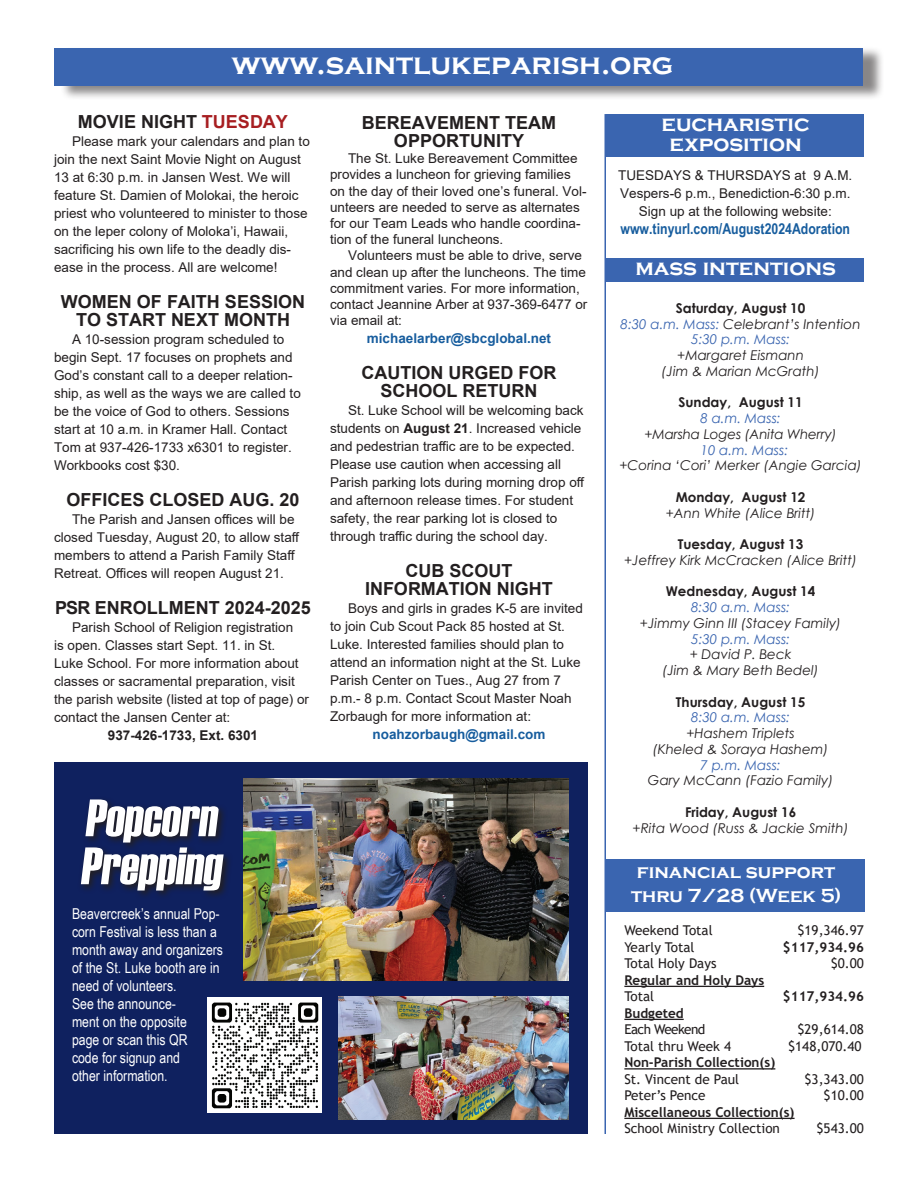
<style>
.page{position:relative;width:918px;height:1188px;background:#fff}
.page>*{position:absolute;margin:0;border:0;box-sizing:border-box;transform-origin:0 0}
.t1{font:52.5px/48px "Haettenschweiler";color:#fff}
.t2{font:700 30px "Copperplate Gothic";color:#fff}
.t3{font:700 22.5px/19.5px "Copperplate Gothic";color:#fff;text-align:center}
.t4{font:700 19.5px/24px "Copperplate Gothic";color:#fff;text-align:center}
.t5{font:700 18px/18px "Arial";color:#231f20;text-align:center}
.t6{font:15px/18px "Arial Narrow";color:#fff}
.t7{font:700 15px "Arial Narrow";color:#175d9e}
.t8{font:13.5px/18px "Arial";color:#231f20}
.t9{font:italic 13.5px/15.8px "Century Gothic";color:#231f20;text-align:center}
.t10{font:13.5px "Trebuchet MS";color:#231f20}
.t11{font:italic 13.5px/15.8px "Century Gothic";color:#3a65b0;text-align:center}
.t12{font:700 13.5px "Trebuchet MS";color:#231f20}
.t13{font:700 13.5px "Century Gothic";color:#231f20}
.t14{font:700 13.5px "Arial";color:#175d9e}
.t15{font:700 13.5px "Arial";color:#231f20}
.t16{font:13.5px "Trebuchet MS";letter-spacing:-.04em;color:#231f20}
.s1{color:#a71e21}
.s2{font-weight:700}
.s3{font-weight:700;font-style:normal;color:#231f20}
.s4{color:#231f20}
</style>
<div class="page">
<div style="left:54px;top:762px;width:534px;height:372px;background:#0f215f"></div>
<div style="left:60px;top:46px;width:825px;height:54px;background:#231f20;opacity:.54"></div>
<div style="left:55px;top:48px;width:808px;height:38px;background:#3a65b0"></div>
<div style="left:606px;top:258px;width:258px;height:24px;background:#3a65b0"></div>
<div style="left:606px;top:114px;width:258px;height:43px;background:#3a65b0"></div>
<hr style="left:604px;top:114px;width:2px;height:1020px;background:#3a65b0">
<hr style="left:624px;top:986px;width:140px;height:1px;background:#231f20">
<hr style="left:624px;top:1019px;width:60px;height:1px;background:#231f20">
<hr style="left:624px;top:1068px;width:151px;height:2px;background:#231f20">
<hr style="left:624px;top:1118px;width:171px;height:1px;background:#231f20">
<div style="left:606px;top:859px;width:259px;height:52px;background:#3a65b0"></div>
<img style="left:338px;top:996px;width:231px;height:124px">
<img style="left:243px;top:779px;width:326px;height:201px">
<svg style="left:81px;top:799px;width:148px;height:98px"></svg>
<img style="left:207px;top:998px;width:114px;height:114px">
<h2 class="t2" style="left:232px;top:48px;width:443px">www.saintlukeparish.org</h2>
<h3 class="t5" style="left:78px;top:112px;width:212px">MOVIE NIGHT <span class="s1">TUESDAY</span></h3>
<p class="t8" style="left:54px;top:132px;width:257px;text-indent:18px">Please mark your calendars and plan to join the next Saint Movie Night on August 13 at 6:30 p.m. in Jansen West. We will feature St. Damien of Molokai, the heroic priest who volunteered to minister to those on the leper colony of Moloka’i, Hawaii, sacrificing his own life to the deadly dis&shy;ease in the process. All are welcome!</p>
<h3 class="t5" style="left:61px;top:292px;width:246px">WOMEN OF FAITH SESSION<br>TO START NEXT MONTH</h3>
<p class="t8" style="left:54px;top:330px;width:248px;text-indent:18px">A 10-session program scheduled to begin Sept. 17 focuses on prophets and God’s constant call to a deeper relation&shy;ship, as well as the ways we are called to be the voice of God to others. Sessions start at 10 a.m. in Kramer Hall. Contact Tom at 937-426-1733 x6301 to register.<br>Workbooks cost $30.</p>
<h3 class="t5" style="left:66px;top:490px;width:235px">OFFICES CLOSED AUG. 20</h3>
<p class="t8" style="left:54px;top:510px;width:247px;text-indent:18px">The Parish and Jansen offices will be closed Tuesday, August 20, to allow staff members to attend a Parish Family Staff Retreat. Offices will reopen August 21.</p>
<h3 class="t5" style="left:55px;top:598px;width:257px">PSR ENROLLMENT 2024-2025</h3>
<p class="t8" style="left:54px;top:618px;width:257px;text-indent:18px">Parish School of Religion registration<br>is open. Classes start Sept. 11. in St.<br>Luke School. For more information about classes or sacramental preparation, visit the parish website (listed at top of page) or contact the Jansen Center at:</p>
<p class="t15" style="left:108px;top:725px;width:152px">937-426-1733, Ext. 6301</p>
<h3 class="t5" style="left:362px;top:114px;width:196px">BEREAVEMENT TEAM<br>OPPORTUNITY</h3>
<p class="t8" style="left:330px;top:150px;width:258px;line-height:16.2px;text-indent:18px">The St. Luke Bereavement Committee provides a luncheon for grieving families on the day of their loved one’s funeral. Vol&shy;unteers are needed to serve as alternates for our Team Leads who handle coordina&shy;tion of the funeral luncheons.</p>
<p class="t8" style="left:330px;top:248px;width:259px;line-height:16.2px;text-indent:18px">Volunteers must be able to drive, serve and clean up after the luncheons. The time commitment varies. For more information, contact Jeannine Arber at 937-369-6477 or via email at:</p>
<p class="t14" style="left:367px;top:329px;width:186px">michaelarber@sbcglobal.net</p>
<h3 class="t5" style="left:362px;top:364px;width:196px">CAUTION URGED FOR<br>SCHOOL RETURN</h3>
<p class="t8" style="left:330px;top:401px;width:256px;text-indent:18px">St. Luke School will be welcoming back students on <span class="s2">August 21</span>. Increased vehicle and pedestrian traffic are to be expected.<br>Please use caution when accessing all Parish parking lots during morning drop off and afternoon release times. For student safety, the rear parking lot is closed to through traffic during the school day.</p>
<h3 class="t5" style="left:365px;top:562px;width:189px">CUB SCOUT<br>INFORMATION NIGHT</h3>
<p class="t8" style="left:330px;top:599px;width:254px;text-indent:18px">Boys and girls in grades K-5 are invited to join Cub Scout Pack 85 hosted at St.<br>Luke. Interested families should plan to attend an information night at the St. Luke Parish Center on Tues., Aug 27 from 7 p.m.- 8 p.m. Contact Scout Master Noah Zorbaugh for more information at:</p>
<p class="t14" style="left:373px;top:725px;width:174px">noahzorbaugh@gmail.com</p>
<h1 class="t1" style="left:80px;top:794px;width:151px">Popcorn<br>Prepping</h1>
<p class="t6" style="left:72px;top:904px;width:153px">Beavercreek’s annual Pop&shy;corn Festival is less than a month away and organizers of the St. Luke booth are in need of volunteers.<br>See the announce-<br>ment on the opposite<br>page or scan this QR<br>code for signup and<br>other information.</p>
<h3 class="t3" style="left:662px;top:114px;width:150px">eucharistic exposition</h3>
<p class="t8" style="left:618px;top:166px;width:236px;text-align:center">TUESDAYS &amp; THURSDAYS at 9 A.M.<br>Vespers-6 p.m., Benediction-6:30 p.m.<br>Sign up at the following website:</p>
<p class="t7" style="left:621px;top:217px;width:231px">www.tinyurl.com/August2024Adoration</p>
<h3 class="t3" style="left:635px;top:258px;width:202px">mass intentions</h3>
<p class="t11" style="left:621px;top:300px;width:242px"><span class="s3">Saturday, August 10<br></span>8:30 a.m. Mass: <span class="s4">Celebrant’s Intention<br></span>5:30 p.m. Mass:</p>
<p class="t9" style="left:662px;top:347px;width:160px">+Margaret Eismann<br>(Jim &amp; Marian McGrath)</p>
<p class="t13" style="left:679px;top:392px;width:126px">Sunday, August 11</p>
<p class="t11" style="left:701px;top:410px;width:82px">8 a.m. Mass:</p>
<p class="t9" style="left:644px;top:426px;width:194px">+Marsha Loges (Anita Wherry)</p>
<p class="t11" style="left:701px;top:442px;width:89px">10 a.m. Mass:</p>
<p class="t9" style="left:619px;top:457px;width:244px">+Corina ‘Cori’ Merker (Angie Garcia)</p>
<p class="t13" style="left:676px;top:487px;width:131px">Monday, August 12</p>
<p class="t9" style="left:666px;top:505px;width:151px">+Ann White (Alice Britt)</p>
<p class="t13" style="left:678px;top:534px;width:127px">Tuesday, August 13</p>
<p class="t9" style="left:624px;top:552px;width:234px">+Jeffrey Kirk McCracken (Alice Britt)</p>
<p class="t13" style="left:666px;top:581px;width:151px">Wednesday, August 14</p>
<p class="t11" style="left:691px;top:599px;width:100px">8:30 a.m. Mass:</p>
<p class="t9" style="left:640px;top:615px;width:203px">+Jimmy Ginn III (Stacey Family)</p>
<p class="t11" style="left:691px;top:631px;width:100px">5:30 p.m. Mass:</p>
<p class="t9" style="left:662px;top:646px;width:158px">+ David P. Beck<br>(Jim &amp; Mary Beth Bedel)</p>
<p class="t13" style="left:676px;top:691px;width:131px">Thursday, August 15</p>
<p class="t11" style="left:691px;top:709px;width:100px">8:30 a.m. Mass:</p>
<p class="t9" style="left:653px;top:725px;width:177px">+Hashem Triplets<br>(Kheled &amp; Soraya Hashem)</p>
<p class="t11" style="left:701px;top:757px;width:82px">7 p.m. Mass:</p>
<p class="t9" style="left:648px;top:772px;width:187px">Gary McCann (Fazio Family)</p>
<p class="t13" style="left:685px;top:802px;width:113px">Friday, August 16</p>
<p class="t9" style="left:633px;top:820px;width:218px">+Rita Wood (Russ &amp; Jackie Smith)</p>
<h3 class="t4" style="left:631px;top:860px;width:212px">financial support thru 7/28 (Week 5)</h3>
<p class="t10" style="left:624px;top:922px;width:90px">Weekend Total</p>
<p class="t10" style="left:797px;top:922px;width:68px">$19,346.97</p>
<p class="t10" style="left:624px;top:938px;width:72px">Yearly Total</p>
<p class="t12" style="left:783px;top:938px;width:83px">$117,934.96</p>
<p class="t10" style="left:624px;top:955px;width:94px">Total Holy Days</p>
<p class="t10" style="left:831px;top:955px;width:35px">$0.00</p>
<p class="t12" style="left:624px;top:971px;width:141px">Regular and Holy Days</p>
<p class="t10" style="left:624px;top:988px;width:31px">Total</p>
<p class="t12" style="left:783px;top:988px;width:83px">$117,934.96</p>
<p class="t12" style="left:624px;top:1004px;width:61px">Budgeted</p>
<p class="t16" style="left:624px;top:1021px;width:83px">Each Weekend</p>
<p class="t10" style="left:797px;top:1021px;width:68px">$29,614.08</p>
<p class="t10" style="left:624px;top:1037px;width:108px">Total thru Week 4</p>
<p class="t10" style="left:788px;top:1037px;width:75px">$148,070.40</p>
<p class="t12" style="left:624px;top:1054px;width:152px">Non-Parish Collection(s)</p>
<p class="t10" style="left:624px;top:1070px;width:116px">St. Vincent de Paul</p>
<p class="t10" style="left:805px;top:1070px;width:61px">$3,343.00</p>
<p class="t10" style="left:624px;top:1087px;width:83px">Peter’s Pence</p>
<p class="t10" style="left:824px;top:1087px;width:42px">$10.00</p>
<p class="t12" style="left:624px;top:1103px;width:172px">Miscellaneous Collection(s)</p>
<p class="t10" style="left:624px;top:1120px;width:157px">School Ministry Collection</p>
<p class="t10" style="left:817px;top:1120px;width:49px">$543.00</p>
</div>
